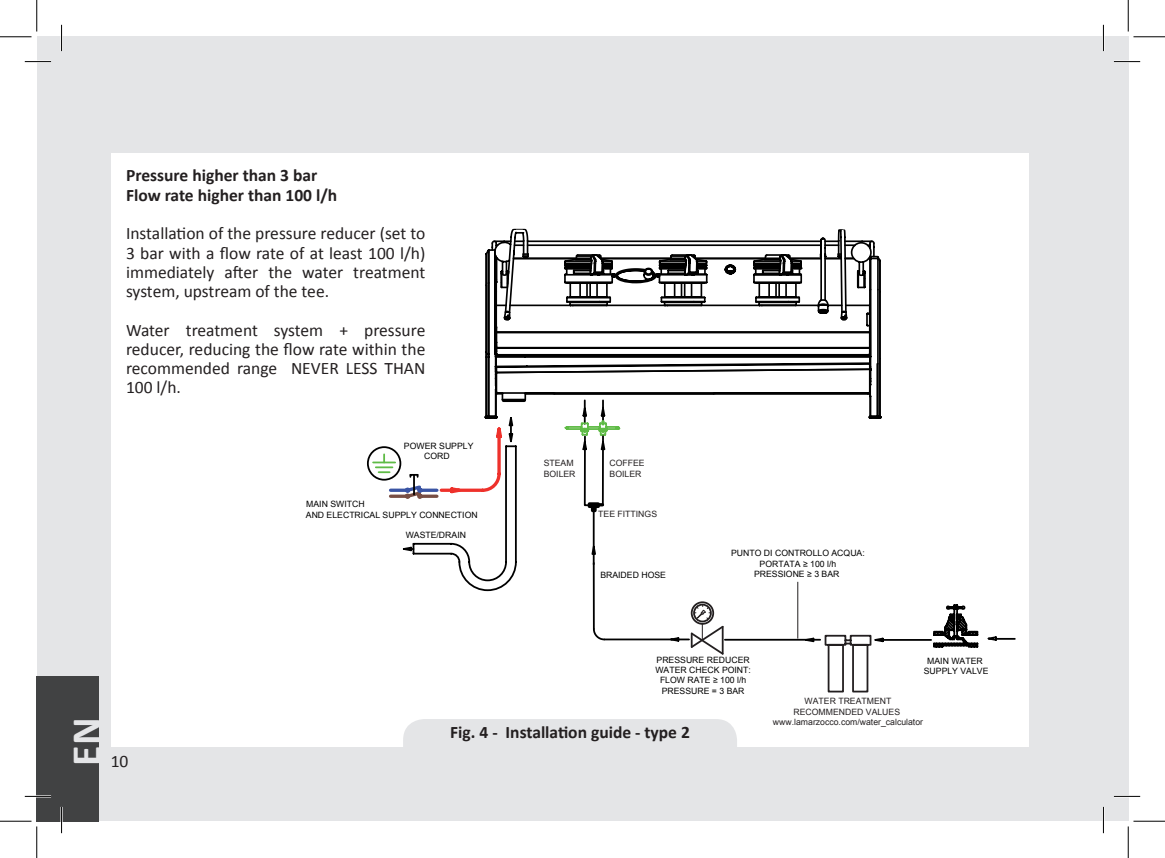
<style>
.page{position:relative;width:1165px;height:858px;background:#fff}
.page>*{position:absolute;margin:0;border:0;box-sizing:border-box;transform-origin:0 0}
.t1{font:700 42px "Calibri";color:#e4e5e7}
.t2{font:17.5px/19.2px "Calibri";color:#231f20;text-align:justify}
.t3{font:700 17.5px/19.2px "Calibri";color:#231f20}
.t4{font:8.75px/10.5px "Arial";color:#000;text-align:center}
.t5{font:8.75px/10.5px "Arial";color:#231f20}
</style>
<div class="page">
<div style="left:1103px;top:37px;width:25px;height:784px;background:#e4e5e7"></div>
<div style="left:37px;top:37px;width:1066px;height:784px;background:#e4e5e7"></div>
<div style="left:37px;top:675px;width:62px;height:146px;background:#414243"></div>
<div style="left:111px;top:153px;width:918px;height:593px;background:#fff"></div>
<hr style="left:880px;top:638px;width:51px;height:2px;background:#000">
<svg style="left:931px;top:604px;width:85px;height:44px"></svg>
<svg style="left:485px;top:228px;width:390px;height:27px"></svg>
<hr style="left:593px;top:562px;width:2px;height:66px;background:#000">
<svg style="left:367px;top:255px;width:515px;height:337px"></svg>
<hr style="left:797px;top:581px;width:1px;height:57px;background:#231f20">
<div style="left:693px;top:603px;width:19px;height:19px;border:2px solid #231f20;border-radius:50%"></div>
<div style="left:691px;top:601px;width:23px;height:23px;border:2px solid #231f20;border-radius:50%"></div>
<svg style="left:592px;top:605px;width:293px;height:88px"></svg>
<div style="left:403px;top:718px;width:334px;height:56px;background:#e4e5e7;border-radius:21px"></div>
<hr style="left:25px;top:60px;width:26px;height:3px;background:#fff">
<hr style="left:1114px;top:60px;width:26px;height:3px;background:#fff">
<hr style="left:25px;top:795px;width:26px;height:2px;background:#fff">
<hr style="left:1114px;top:795px;width:26px;height:2px;background:#fff">
<hr style="left:60px;top:25px;width:3px;height:26px;background:#fff">
<hr style="left:60px;top:806px;width:3px;height:26px;background:#fff">
<hr style="left:1102px;top:25px;width:2px;height:26px;background:#fff">
<hr style="left:1102px;top:806px;width:2px;height:26px;background:#fff">
<svg style="left:25px;top:61px;width:26px;height:1px"></svg>
<svg style="left:1114px;top:61px;width:26px;height:1px"></svg>
<svg style="left:25px;top:795px;width:26px;height:1px"></svg>
<svg style="left:1114px;top:795px;width:26px;height:1px"></svg>
<svg style="left:61px;top:25px;width:1px;height:26px"></svg>
<svg style="left:61px;top:806px;width:1px;height:26px"></svg>
<svg style="left:1103px;top:25px;width:1px;height:26px"></svg>
<svg style="left:1103px;top:806px;width:1px;height:26px"></svg>
<hr style="left:0;top:36px;width:32px;height:1px;background:#000">
<hr style="left:1133px;top:36px;width:32px;height:1px;background:#000">
<hr style="left:0;top:820px;width:32px;height:1px;background:#000">
<hr style="left:1133px;top:820px;width:32px;height:1px;background:#000">
<hr style="left:36px;top:0;width:1px;height:32px;background:#000">
<hr style="left:36px;top:826px;width:1px;height:31px;background:#000">
<hr style="left:1128px;top:0;width:1px;height:32px;background:#000">
<hr style="left:1128px;top:826px;width:1px;height:31px;background:#000">
<p class="t3" style="left:126px;top:166px;width:213px">Pressure higher than 3 bar<br>Flow rate higher than 100 l/h</p>
<p class="t2" style="left:126px;top:224px;width:301px">Installation of the pressure reducer (set to 3 bar with a flow rate of at least 100 l/h) immediately after the water treatment system, upstream of the tee.</p>
<p class="t2" style="left:126px;top:320px;width:301px">Water treatment system + pressure reducer, reducing the flow rate within the recommended range NEVER LESS THAN 100 l/h.</p>
<p class="t4" style="left:404px;top:440px;width:71px;line-height:10px">POWER SUPPLY<br>CORD</p>
<p class="t4" style="left:306px;top:498px;width:173px;line-height:11.2px;text-align:left">MAIN SWITCH<br>AND ELECTRICAL SUPPLY CONNECTION</p>
<p class="t4" style="left:406px;top:529px;width:62px">WASTE/DRAIN</p>
<p class="t5" style="left:544px;top:458px;width:33px">STEAM<br>BOILER</p>
<p class="t5" style="left:609px;top:458px;width:37px">COFFEE<br>BOILER</p>
<p class="t5" style="left:598px;top:508px;width:60px">TEE FITTINGS</p>
<p class="t4" style="left:600px;top:569px;width:67px">BRAIDED HOSE</p>
<p class="t4" style="left:731px;top:548px;width:135px">PUNTO DI CONTROLLO ACQUA:<br>PORTATA ≥ 100 l/h<br>PRESSIONE ≥ 3 BAR</p>
<h1 class="t1" style="left:59px;top:765px;width:50px;rotate:-90deg">EN</h1>
<p class="t2" style="left:111px;top:751px;width:19px">10</p>
<p class="t4" style="left:655px;top:654px;width:97px">PRESSURE REDUCER<br>WATER CHECK POINT:<br>FLOW RATE ≥ 100 l/h<br>PRESSURE = 3 BAR</p>
<p class="t3" style="left:450px;top:721px;width:241px">Fig. 4 - Installation guide - type 2</p>
<p class="t4" style="left:924px;top:655px;width:66px">MAIN WATER<br>SUPPLY VALVE</p>
<p class="t5" style="left:773px;top:696px;width:152px;text-align:center">WATER TREATMENT<br>RECOMMENDED VALUES www.lamarzocco.com/water_calculator</p>
</div>
